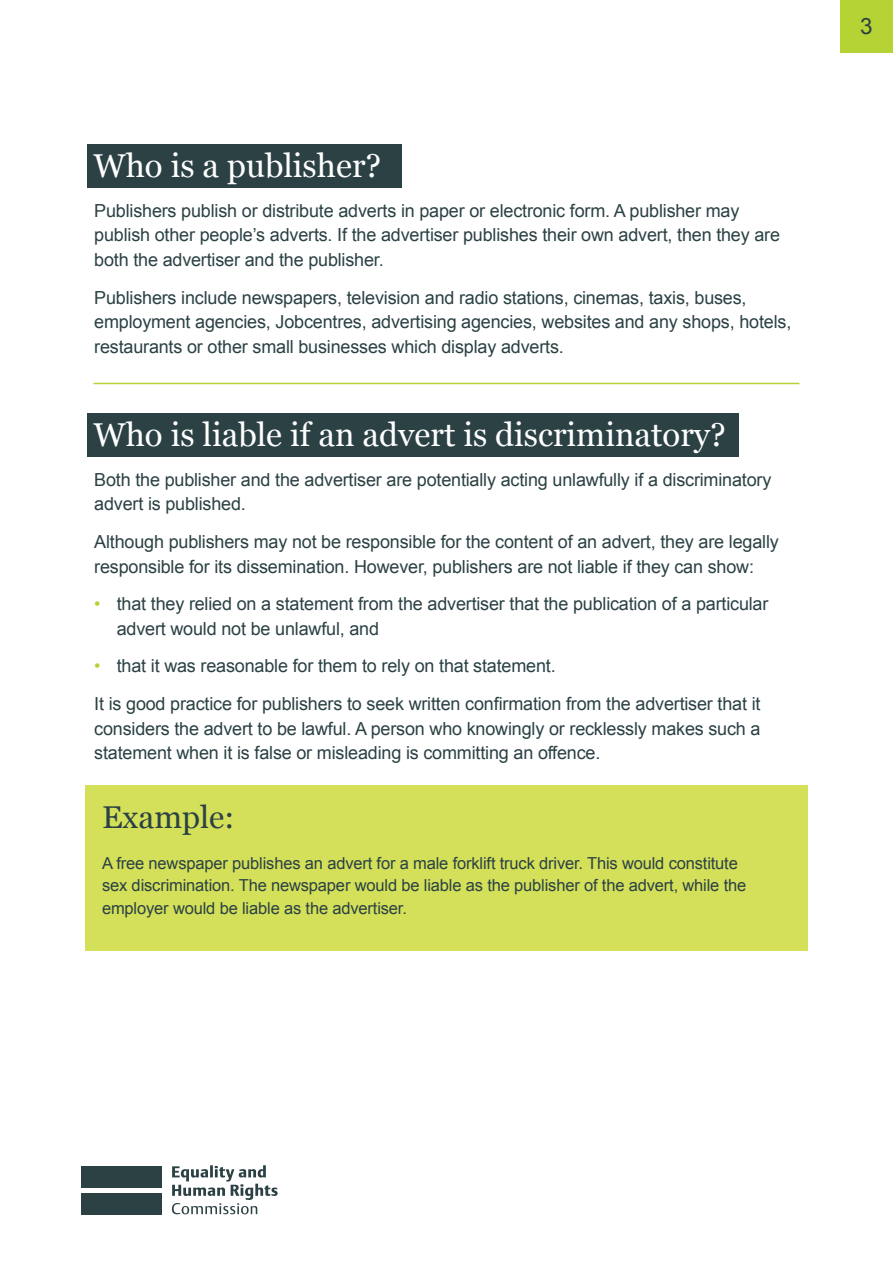
<style>
.page{position:relative;width:893px;height:1263px;background:#fff}
.page>*{position:absolute;margin:0;border:0;box-sizing:border-box;transform-origin:0 0}
.t1{font:33px "Georgia";color:#fff}
.t2{font:31.5px "Georgia";color:#2b4144}
.t3{font:22.5px "Arial";color:#2b4144}
.t4{font:18px/24.8px "Arial";letter-spacing:-.01em;color:#2b4144}
.t5{font:16.5px/22.5px "Arial";letter-spacing:-.01em;color:#2b4144}
.s1{color:#b5d334}
</style>
<div class="page">
<div style="left:87px;top:145px;width:315px;height:43px;background:#2b4144"></div>
<div style="left:87px;top:414px;width:651px;height:43px;background:#2b4144"></div>
<div style="left:840px;top:0;width:53px;height:53px;background:#b5d334"></div>
<hr style="left:94px;top:383px;width:705px;height:1px;background:#b5d334">
<div style="left:85px;top:784px;width:723px;height:166px;background:#d4e05a"></div>
<div style="left:81px;top:1166px;width:81px;height:22px;background:#2b4144"></div>
<div style="left:81px;top:1193px;width:81px;height:21px;background:#2b4144"></div>
<svg style="left:172px;top:1165px;width:106px;height:49px"></svg>
<h1 class="t1" style="left:94px;top:141px;width:289px">Who is a publisher?</h1>
<p class="t4" style="left:94px;top:198px;width:687px">Publishers publish or distribute adverts in paper or electronic form. A publisher may publish other people’s adverts. If the advertiser publishes their own advert, then they are both the advertiser and the publisher.</p>
<p class="t4" style="left:94px;top:285px;width:699px">Publishers include newspapers, television and radio stations, cinemas, taxis, buses, employment agencies, Jobcentres, advertising agencies, websites and any shops, hotels, restaurants or other small businesses which display adverts.</p>
<h1 class="t1" style="left:94px;top:410px;width:634px">Who is liable if an advert is discriminatory?</h1>
<p class="t4" style="left:94px;top:467px;width:679px">Both the publisher and the advertiser are potentially acting unlawfully if a discriminatory advert is published.</p>
<p class="t4" style="left:94px;top:529px;width:686px">Although publishers may not be responsible for the content of an advert, they are legally responsible for its dissemination. However, publishers are not liable if they can show:</p>
<p class="t4" style="left:117px;top:592px;width:653px;text-indent:-22px"><span class="s1">•</span> that they relied on a statement from the advertiser that the publication of a particular advert would not be unlawful, and</p>
<p class="t4" style="left:94px;top:648px;width:668px;line-height:37.5px"><span class="s1">•</span> that it was reasonable for them to rely on that statement.<br>It is good practice for publishers to seek written confirmation from the advertiser that it</p>
<p class="t4" style="left:94px;top:716px;width:668px">considers the advert to be lawful. A person who knowingly or recklessly makes such a statement when it is false or misleading is committing an offence.</p>
<h2 class="t2" style="left:102px;top:794px;width:134px">Example:</h2>
<p class="t5" style="left:102px;top:852px;width:646px">A free newspaper publishes an advert for a male forklift truck driver. This would constitute sex discrimination. The newspaper would be liable as the publisher of the advert, while the employer would be liable as the advertiser.</p>
<p class="t3" style="left:860px;top:12px;width:14px">3</p>
</div>
